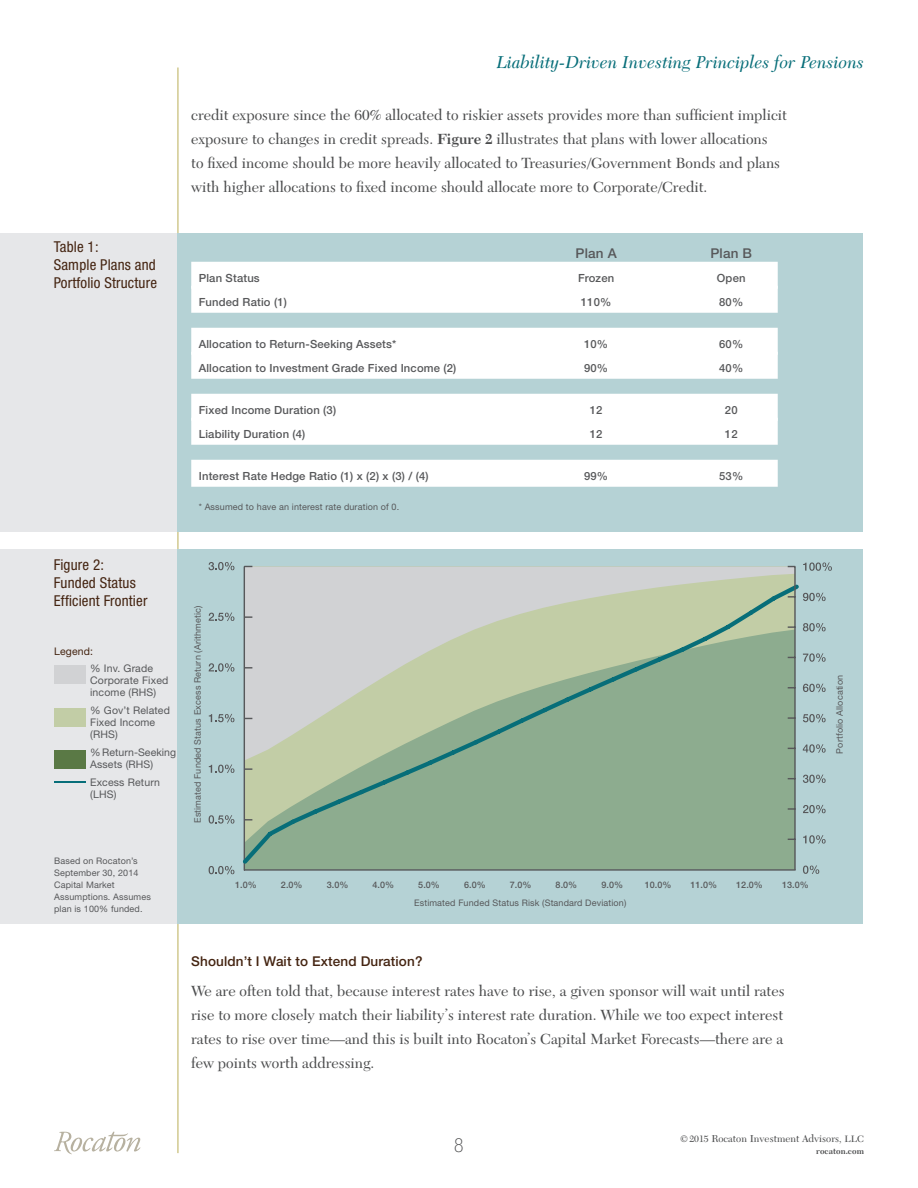
<style>
.page{position:relative;width:918px;height:1188px;background:#fff}
.page>*{position:absolute;margin:0;border:0;box-sizing:border-box;transform-origin:0 0}
.t1{font:100 condensed 19.5px "Helvetica Neue";color:#4b4c4d}
.t2{font:italic 18px "Transitional 511 BT";letter-spacing:.01em;color:#076e79}
.Article_Text{font:15.3px/24px "Transitional 511 BT";letter-spacing:.005em;color:#4b4c4d}
.Chart_title{font:condensed 15px/18px "Helvetica Neue";letter-spacing:.01em;color:#442411}
.Section_subhead{font:500 13.5px "Helvetica Neue";letter-spacing:.01em;color:#442411}
.Chart_1_table_tabs{font:500 13.5px "Helvetica Neue";letter-spacing:.015em;color:#57585a}
.Chart_1_row{font:500 11.25px "Helvetica Neue";letter-spacing:.015em;color:#57585a}
.Chart_source{font:10.5px/12px "Helvetica Neue";letter-spacing:.015em;color:#57585a}
.t3{font:10.5px "Transitional 511 BT";letter-spacing:.005em;color:#4b4c4d}
.Chart_value_axis{font:10.5px "Helvetica Neue";letter-spacing:.015em;color:#442411}
.Chart_source-2{font:9px/12px "Helvetica Neue";letter-spacing:.015em;color:#57585a}
.Chart_source-3{font:500 9px "Helvetica Neue";letter-spacing:.005em;color:#57585a}
.t4{font:700 9px "Transitional 511 BT";letter-spacing:.005em;color:#4b4c4d}
.s1{font-weight:700}
.s2{font-size:9.75px}
</style>
<div class="page">
<hr style="left:178px;top:68px;width:1px;height:1085px;background:#baae57">
<svg style="left:54px;top:1132px;width:86px;height:22px"></svg>
<div style="left:0;top:233px;width:178px;height:298px;background:#e6e7e9"></div>
<div style="left:0;top:549px;width:178px;height:374px;background:#e6e7e9"></div>
<div style="left:178px;top:233px;width:685px;height:298px;background:#b5d2d5"></div>
<div style="left:178px;top:549px;width:685px;height:374px;background:#b5d2d5"></div>
<div style="left:54px;top:708px;width:32px;height:18px;background:#c2cda6"></div>
<div style="left:54px;top:750px;width:32px;height:19px;background:#5a7945"></div>
<hr style="left:54px;top:781px;width:32px;height:2px;background:#076e79">
<div style="left:54px;top:665px;width:32px;height:19px;background:#d1d2d4"></div>
<div style="left:191px;top:262px;width:587px;height:27px;background:#fff"></div>
<div style="left:191px;top:286px;width:587px;height:27px;background:#fff"></div>
<div style="left:191px;top:328px;width:587px;height:27px;background:#fff"></div>
<div style="left:191px;top:352px;width:587px;height:27px;background:#fff"></div>
<div style="left:191px;top:394px;width:587px;height:27px;background:#fff"></div>
<div style="left:191px;top:418px;width:587px;height:27px;background:#fff"></div>
<div style="left:191px;top:460px;width:587px;height:27px;background:#fff"></div>
<div style="left:245px;top:567px;width:549px;height:14px;background:#d1d2d4"></div>
<svg style="left:209px;top:866px;width:25px;height:8px"></svg>
<svg style="left:209px;top:815px;width:25px;height:9px"></svg>
<svg style="left:209px;top:765px;width:25px;height:8px"></svg>
<svg style="left:209px;top:714px;width:25px;height:8px"></svg>
<svg style="left:209px;top:663px;width:25px;height:9px"></svg>
<svg style="left:209px;top:613px;width:25px;height:8px"></svg>
<svg style="left:209px;top:562px;width:25px;height:8px"></svg>
<hr style="left:244px;top:566px;width:1px;height:304px;background:#57585a">
<hr style="left:244px;top:869px;width:552px;height:2px;background:#57585a">
<svg style="left:243px;top:581px;width:556px;height:287px;background:#a4baa1"></svg>
<svg style="left:803px;top:865px;width:16px;height:9px"></svg>
<svg style="left:803px;top:835px;width:23px;height:9px"></svg>
<svg style="left:803px;top:805px;width:23px;height:8px"></svg>
<svg style="left:803px;top:775px;width:23px;height:8px"></svg>
<svg style="left:803px;top:744px;width:23px;height:9px"></svg>
<svg style="left:803px;top:714px;width:23px;height:8px"></svg>
<svg style="left:803px;top:684px;width:23px;height:8px"></svg>
<svg style="left:803px;top:653px;width:23px;height:9px"></svg>
<svg style="left:803px;top:623px;width:23px;height:9px"></svg>
<svg style="left:803px;top:593px;width:23px;height:8px"></svg>
<svg style="left:803px;top:562px;width:29px;height:9px"></svg>
<svg style="left:788px;top:808px;width:6px;height:2px"></svg>
<svg style="left:788px;top:717px;width:6px;height:2px"></svg>
<svg style="left:788px;top:626px;width:6px;height:2px"></svg>
<svg style="left:788px;top:596px;width:6px;height:2px"></svg>
<hr style="left:794px;top:567px;width:2px;height:303px;background:#57585a">
<p class="Chart_title" style="left:54px;top:238px;width:105px">Table 1:<br>Sample Plans and<br>Portfolio Structure</p>
<p class="t2" style="left:496px;top:50px;width:369px">Liability-Driven Investing Principles for Pensions</p>
<p class="Article_Text" style="left:191px;top:103px;width:597px">credit exposure since the 60% allocated to riskier assets provides more than sufficient implicit exposure to changes in credit spreads. <span class="s1">Figure 2</span> illustrates that plans with lower allocations<br>to fixed income should be more heavily allocated to Treasuries/Government Bonds and plans with higher allocations to fixed income should allocate more to Corporate/Credit.</p>
<p class="Chart_1_table_tabs" style="left:576px;top:245px;width:43px">Plan A</p>
<p class="Chart_1_table_tabs" style="left:710px;top:245px;width:43px">Plan B</p>
<p class="Chart_1_row" style="left:199px;top:271px;width:63px">Plan Status</p>
<p class="Chart_1_row" style="left:578px;top:271px;width:38px">Frozen</p>
<p class="Chart_1_row" style="left:717px;top:271px;width:30px">Open</p>
<p class="Chart_1_row" style="left:199px;top:295px;width:90px">Funded Ratio (1)</p>
<p class="Chart_1_row" style="left:581px;top:295px;width:32px">110%</p>
<p class="Chart_1_row" style="left:719px;top:295px;width:26px">80%</p>
<p class="Chart_1_row" style="left:199px;top:337px;width:199px">Allocation to Return-Seeking Assets*</p>
<p class="Chart_1_row" style="left:584px;top:337px;width:26px">10%</p>
<p class="Chart_1_row" style="left:719px;top:337px;width:26px">60%</p>
<p class="Chart_1_row" style="left:199px;top:361px;width:259px">Allocation to Investment Grade Fixed Income (2)</p>
<p class="Chart_1_row" style="left:584px;top:361px;width:26px">90%</p>
<p class="Chart_1_row" style="left:719px;top:361px;width:26px">40%</p>
<p class="Chart_1_row" style="left:199px;top:403px;width:139px">Fixed Income Duration (3)</p>
<p class="Chart_1_row" style="left:590px;top:403px;width:14px">12</p>
<p class="Chart_1_row" style="left:725px;top:403px;width:14px">20</p>
<p class="Chart_1_row" style="left:199px;top:427px;width:108px">Liability Duration (4)</p>
<p class="Chart_1_row" style="left:590px;top:427px;width:14px">12</p>
<p class="Chart_1_row" style="left:725px;top:427px;width:14px">12</p>
<p class="Chart_1_row" style="left:199px;top:469px;width:231px">Interest Rate Hedge Ratio (1) x (2) x (3) / (4)</p>
<p class="Chart_1_row" style="left:584px;top:469px;width:26px">99%</p>
<p class="Chart_1_row" style="left:719px;top:469px;width:26px">53%</p>
<p class="Chart_source-2" style="left:199px;top:501px;width:202px">* Assumed to have an interest rate duration of 0.</p>
<p class="Chart_title" style="left:54px;top:556px;width:95px">Figure 2:<br>Funded Status<br>Efficient Frontier</p>
<p class="Chart_value_axis" style="left:54px;top:645px;width:41px">Legend:</p>
<p class="Chart_source" style="left:90px;top:662px;width:80px">% Inv. Grade<br>Corporate Fixed income (RHS)</p>
<p class="Chart_source" style="left:90px;top:704px;width:81px">% Gov’t Related<br>Fixed Income (RHS)</p>
<p class="Chart_source" style="left:90px;top:746px;width:87px">% Return-Seeking<br>Assets (RHS)</p>
<p class="Chart_source" style="left:90px;top:776px;width:71px">Excess Return (LHS)</p>
<p class="Chart_source-2" style="left:54px;top:855px;width:98px">Based on Rocaton’s<br>September 30, 2014<br>Capital Market<br>Assumptions. Assumes plan is 100% funded.</p>
<p class="Chart_source-2" style="left:191px;top:823px;width:219px;rotate:-90deg">Estimated Funded Status Excess Return (Arithmetic)</p>
<p class="Chart_source-3" style="left:235px;top:879px;width:23px">1.0%</p>
<p class="Chart_source-3" style="left:281px;top:879px;width:23px">2.0%</p>
<p class="Chart_source-3" style="left:327px;top:879px;width:23px">3.0%</p>
<p class="Chart_source-3" style="left:373px;top:879px;width:23px">4.0%</p>
<p class="Chart_source-3" style="left:418px;top:879px;width:23px">5.0%</p>
<p class="Chart_source-3" style="left:464px;top:879px;width:23px">6.0%</p>
<p class="Chart_source-3" style="left:510px;top:879px;width:23px">7.0%</p>
<p class="Chart_source-3" style="left:556px;top:879px;width:23px">8.0%</p>
<p class="Chart_source-3" style="left:601px;top:879px;width:23px">9.0%</p>
<p class="Chart_source-3" style="left:645px;top:879px;width:28px">10.0%</p>
<p class="Chart_source-3" style="left:690px;top:879px;width:28px">11.0%</p>
<p class="Chart_source-3" style="left:736px;top:879px;width:28px">12.0%</p>
<p class="Chart_source-3" style="left:782px;top:879px;width:28px">13.0%</p>
<p class="Chart_source-2" style="left:414px;top:897px;width:214px">Estimated Funded Status Risk (Standard Deviation)</p>
<p class="Section_subhead" style="left:191px;top:953px;width:233px">Shouldn’t I Wait to Extend Duration?</p>
<p class="Article_Text" style="left:191px;top:979px;width:595px;text-align:justify">We are often told that, because interest rates have to rise, a given sponsor will wait until rates rise to more closely match their liability’s interest rate duration. While we too expect interest rates to rise over time—and this is built into Rocaton’s Capital Market Forecasts—there are a few points worth addressing.</p>
<p class="Chart_source-2" style="left:834px;top:754px;width:80px;rotate:-90deg">Portfolio Allocation</p>
<p class="t1" style="left:454px;top:1134px;width:11px">8</p>
<p class="t3" style="left:680px;top:1132px;width:185px"><span class="s2">©2015</span> Rocaton Investment Advisors, <span class="s2">LLC</span></p>
<p class="t4" style="left:816px;top:1146px;width:49px">rocaton.com</p>
</div>
